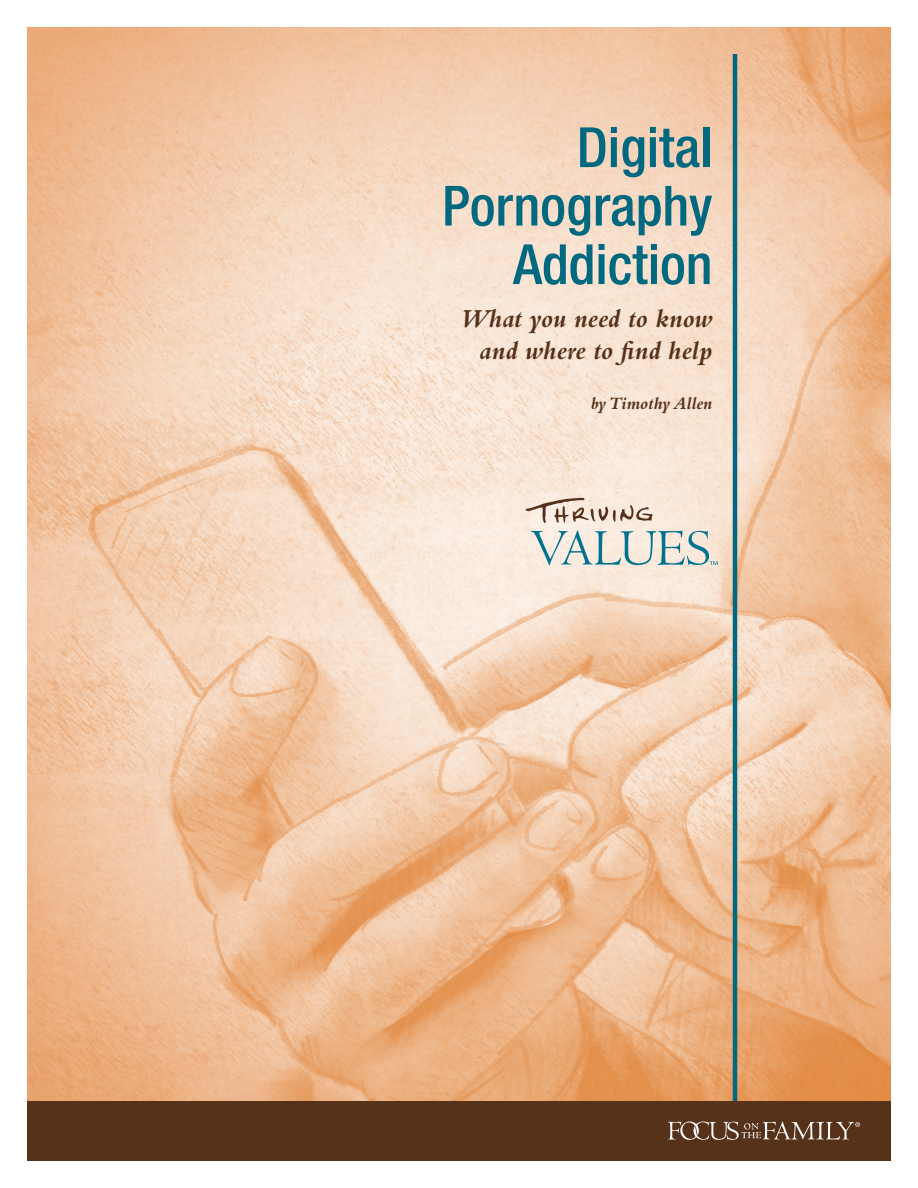
<style>
.page{position:relative;width:918px;height:1188px;background:#fff}
.page>*{position:absolute;margin:0;border:0;box-sizing:border-box;transform-origin:0 0}
.t1{font:500 condensed 55.5px/58.5px "Helvetica Neue LT Std";color:#00687f;text-align:right}
.t2{font:italic 700 27px/32.4px "Bembo Std";color:#56321b;text-align:right}
.t3{font:italic 700 18px "Bembo Std";color:#56321b}
</style>
<div class="page">
<img style="left:27px;top:27px;width:864px;height:1075px">
<svg style="left:526px;top:498px;width:127px;height:25px;background:#d7c4b6"></svg>
<svg style="left:531px;top:531px;width:187px;height:34px;background:#c7d2cd"></svg>
<hr style="left:733px;top:54px;width:4px;height:1080px;background:#00687f">
<div style="left:27px;top:1102px;width:864px;height:59px;background:#56321b"></div>
<svg style="left:668px;top:1122px;width:192px;height:18px"></svg>
<h1 class="t1" style="left:442px;top:117px;width:272px">Digital<br>Pornography<br>Addiction</h1>
<p class="t2" style="left:460px;top:302px;width:254px">What you need to know and where to find help</p>
<p class="t3" style="left:591px;top:393px;width:123px">by Timothy Allen</p>
</div>
